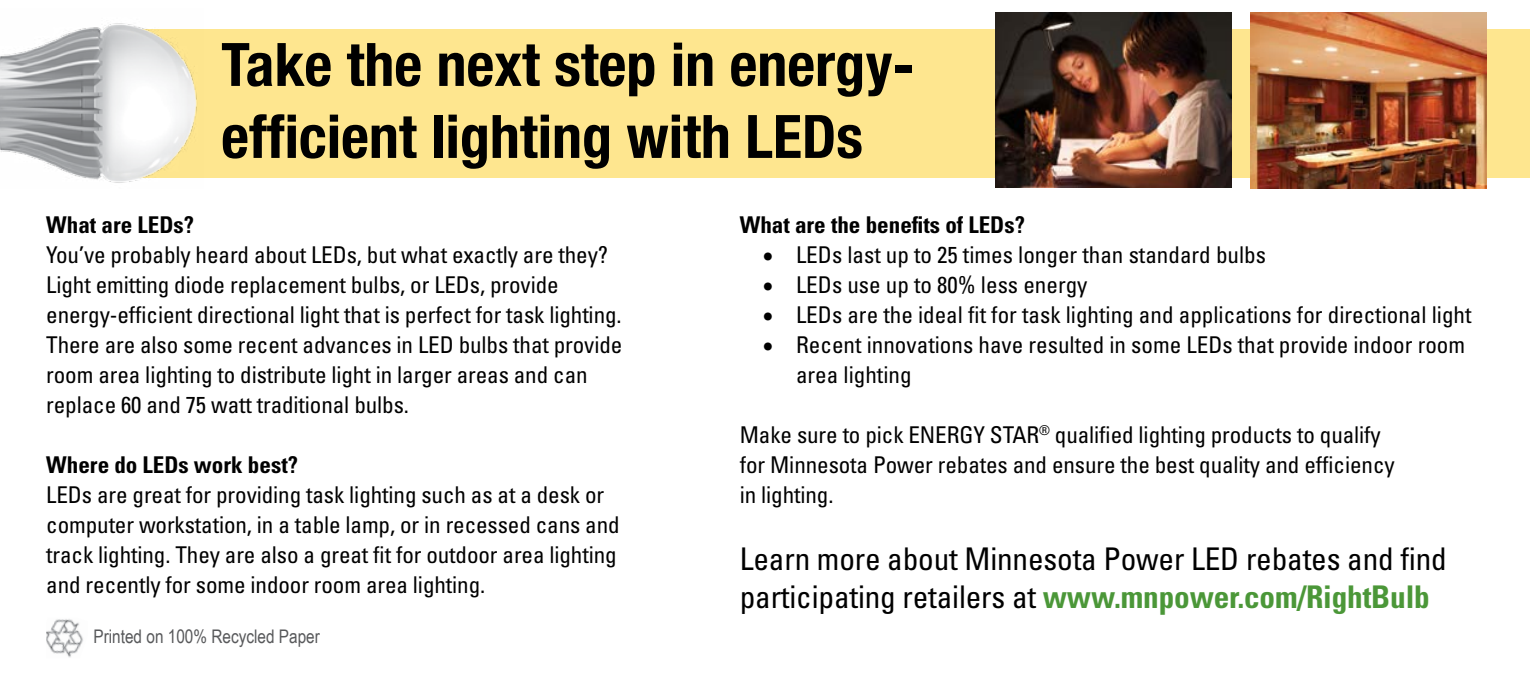
<style>
.page{position:relative;width:1530px;height:675px;background:#fff}
.page>*{position:absolute;margin:0;border:0;box-sizing:border-box;transform-origin:0 0}
.t1{font:700 condensed 60px/72px "Helvetica Neue";color:#000}
.t2{font:condensed 31.25px/37.5px "Univers";letter-spacing:-.005em;color:#000}
.t3{font:condensed 23px/30px "Univers";letter-spacing:-.005em;color:#000}
.t4{font:700 condensed 23px "Univers";color:#000}
.t5{font:18.75px "Arial Narrow";color:#58595b}
.s1{font-family:"Minion Pro";font-stretch:normal;font-size:30px}
.s2{font-weight:700;color:#4b9738}
</style>
<div class="page">
<div style="left:112px;top:29px;width:1418px;height:148px;background:#fee68f"></div>
<img style="left:46px;top:619px;width:37px;height:39px">
<img style="left:0;top:23px;width:204px;height:160px">
<img style="left:995px;top:12px;width:236px;height:175px">
<img style="left:1251px;top:12px;width:236px;height:176px">
<h1 class="t1" style="left:221px;top:24px;width:695px">Take the next step in energy&shy;efficient lighting with LEDs</h1>
<p class="t4" style="left:46px;top:211px;width:149px">What are LEDs?</p>
<p class="t3" style="left:46px;top:239px;width:578px">You’ve probably heard about LEDs, but what exactly are they?<br>Light emitting diode replacement bulbs, or LEDs, provide energy-efficient directional light that is perfect for task lighting.<br>There are also some recent advances in LED bulbs that provide room area lighting to distribute light in larger areas and can replace 60 and 75 watt traditional bulbs.</p>
<p class="t4" style="left:46px;top:451px;width:253px">Where do LEDs work best?</p>
<p class="t3" style="left:46px;top:479px;width:575px">LEDs are great for providing task lighting such as at a desk or computer workstation, in a table lamp, or in recessed cans and track lighting. They are also a great fit for outdoor area lighting and recently for some indoor room area lighting.</p>
<p class="t5" style="left:94px;top:623px;width:228px">Printed on 100% Recycled Paper</p>
<p class="t4" style="left:740px;top:211px;width:287px">What are the benefits of LEDs?</p>
<p class="t3" style="left:762px;top:239px;width:505px"><span class="s1">•</span> LEDs last up to 25 times longer than standard bulbs</p>
<p class="t3" style="left:762px;top:269px;width:327px"><span class="s1">•</span> LEDs use up to 80% less energy</p>
<p class="t3" style="left:762px;top:299px;width:711px"><span class="s1">•</span> LEDs are the ideal fit for task lighting and applications for directional light</p>
<p class="t3" style="left:796px;top:329px;width:671px;text-indent:-34px"><span class="s1">•</span> Recent innovations have resulted in some LEDs that provide indoor room area lighting</p>
<p class="t3" style="left:740px;top:419px;width:656px">Make sure to pick ENERGY STAR<sup>®</sup> qualified lighting products to qualify for Minnesota Power rebates and ensure the best quality and efficiency in lighting.</p>
<h2 class="t2" style="left:740px;top:540px;width:709px">Learn more about Minnesota Power LED rebates and find participating retailers at <span class="s2">www.mnpower.com/RightBulb</span></h2>
</div>
